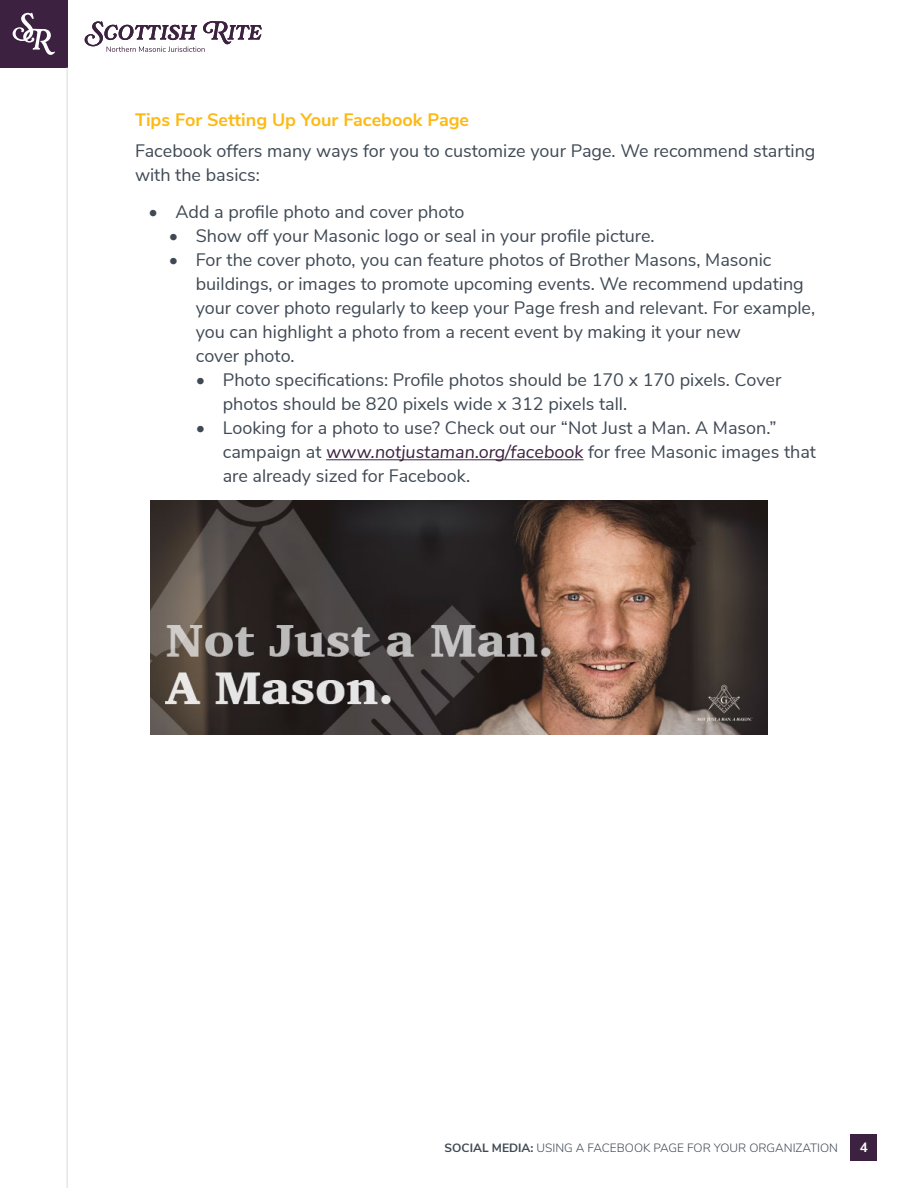
<style>
.page{position:relative;width:918px;height:1188px;background:#fff}
.page>*{position:absolute;margin:0;border:0;box-sizing:border-box;transform-origin:0 0}
.t1{font:18px/24px "Nunito Sans";color:#3f4954}
.t2{font:700 18px "Nunito Sans";color:#fdb913}
.t3{font:700 13.5px "Nunito Sans";color:#fff}
.t4{font:300 12px "Nunito Sans";color:#3f4954}
.s1{font-style:italic;color:#3c2140}
.s2{font-weight:700}
</style>
<div class="page">
<div style="left:0;top:0;width:68px;height:68px;background:#3c2140"></div>
<svg style="left:13px;top:13px;width:42px;height:42px"></svg>
<hr style="left:67px;top:68px;width:1px;height:1120px;background:#dbdbdb">
<div style="left:850px;top:1134px;width:28px;height:27px;background:#3c2140"></div>
<svg style="left:85px;top:21px;width:177px;height:31px"></svg>
<hr style="left:326px;top:459px;width:258px;height:1px;background:#3c2140">
<img style="left:151px;top:500px;width:616px;height:235px">
<p class="t2" style="left:135px;top:107px;width:336px">Tips For Setting Up Your Facebook Page</p>
<p class="t1" style="left:135px;top:138px;width:682px">Facebook offers many ways for you to customize your Page. We recommend starting with the basics:</p>
<p class="t1" style="left:148px;top:199px;width:318px">• Add a profile photo and cover photo</p>
<p class="t1" style="left:169px;top:223px;width:488px">• Show off your Masonic logo or seal in your profile picture.</p>
<p class="t1" style="left:196px;top:247px;width:621px;text-indent:-27px">• For the cover photo, you can feature photos of Brother Masons, Masonic buildings, or images to promote upcoming events. We recommend updating your cover photo regularly to keep your Page fresh and relevant. For example, you can highlight a photo from a recent event by making it your new<br>cover photo.</p>
<p class="t1" style="left:223px;top:367px;width:560px;text-indent:-27px">• Photo specifications: Profile photos should be 170 x 170 pixels. Cover photos should be 820 pixels wide x 312 pixels tall.</p>
<p class="t1" style="left:223px;top:415px;width:595px;text-indent:-27px">• Looking for a photo to use? Check out our “Not Just a Man. A Mason.” campaign at <span class="s1">www.notjustaman.org/facebook</span> for free Masonic images that are already sized for Facebook.</p>
<p class="t4" style="left:445px;top:1139px;width:395px"><span class="s2">SOCIAL MEDIA:</span> USING A FACEBOOK PAGE FOR YOUR ORGANIZATION</p>
<p class="t3" style="left:860px;top:1137px;width:10px">4</p>
</div>
